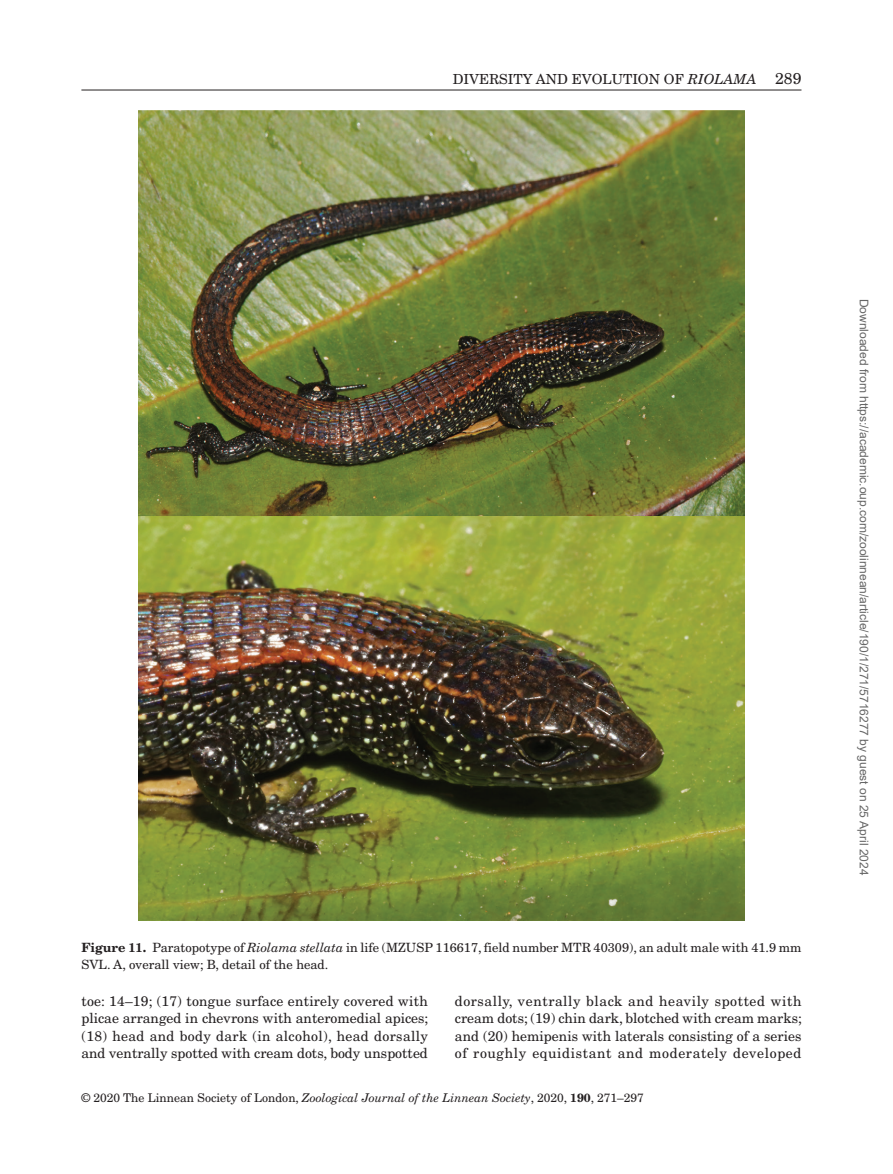
<style>
.page{position:relative;width:893px;height:1174px;background:#fff}
.page>*{position:absolute;margin:0;border:0;box-sizing:border-box;transform-origin:0 0}
.t1{font:13.8px/17.2px "New Century Schlbk";color:#231f20;text-align:justify}
.t2{font:12.75px/16.5px "New Century Schlbk";color:#231f20}
.t3{font:12px "Arial";color:#666}
.t4{font:12px "New Century Schlbk";color:#231f20}
.s1{font-style:italic}
.s2{font-size:15.75px}
.s3{font-weight:700}
</style>
<div class="page">
<hr style="left:81px;top:90px;width:720px;height:1px;background:#231f20">
<img style="left:139px;top:111px;width:605px;height:810px">
<p class="t1" style="left:453px;top:70px;width:350px">DIVERSITY AND EVOLUTION OF <span class="s1">RIOLAMA</span> <span class="s2">289</span></p>
<p class="t2" style="left:81px;top:939px;width:722px"><span class="s3">Figure 11.</span> Paratopotype of <span class="s1">Riolama stellata</span> in life (MZUSP 116617, field number MTR 40309), an adult male with 41.9 mm<br>SVL. A, overall view; B, detail of the head.</p>
<p class="t1" style="left:81px;top:992px;width:349px">toe: 14–19; (17) tongue surface entirely covered with plicae arranged in chevrons with anteromedial apices; (18) head and body dark (in alcohol), head dorsally and ventrally spotted with cream dots, body unspotted</p>
<p class="t1" style="left:455px;top:992px;width:348px">dorsally, ventrally black and heavily spotted with cream dots; (19) chin dark, blotched with cream marks; and (20) hemipenis with laterals consisting of a series of roughly equidistant and moderately developed</p>
<p class="t4" style="left:81px;top:1090px;width:564px">© 2020 The Linnean Society of London, <span class="s1">Zoological Journal of the Linnean Society</span>, 2020, <span class="s3">190</span>, 271–297</p>
<p class="t3" style="left:868px;top:298px;width:578px;rotate:90deg">Downloaded from https://academic.oup.com/zoolinnean/article/190/1/271/5716277 by guest on 25 April 2024</p>
</div>
